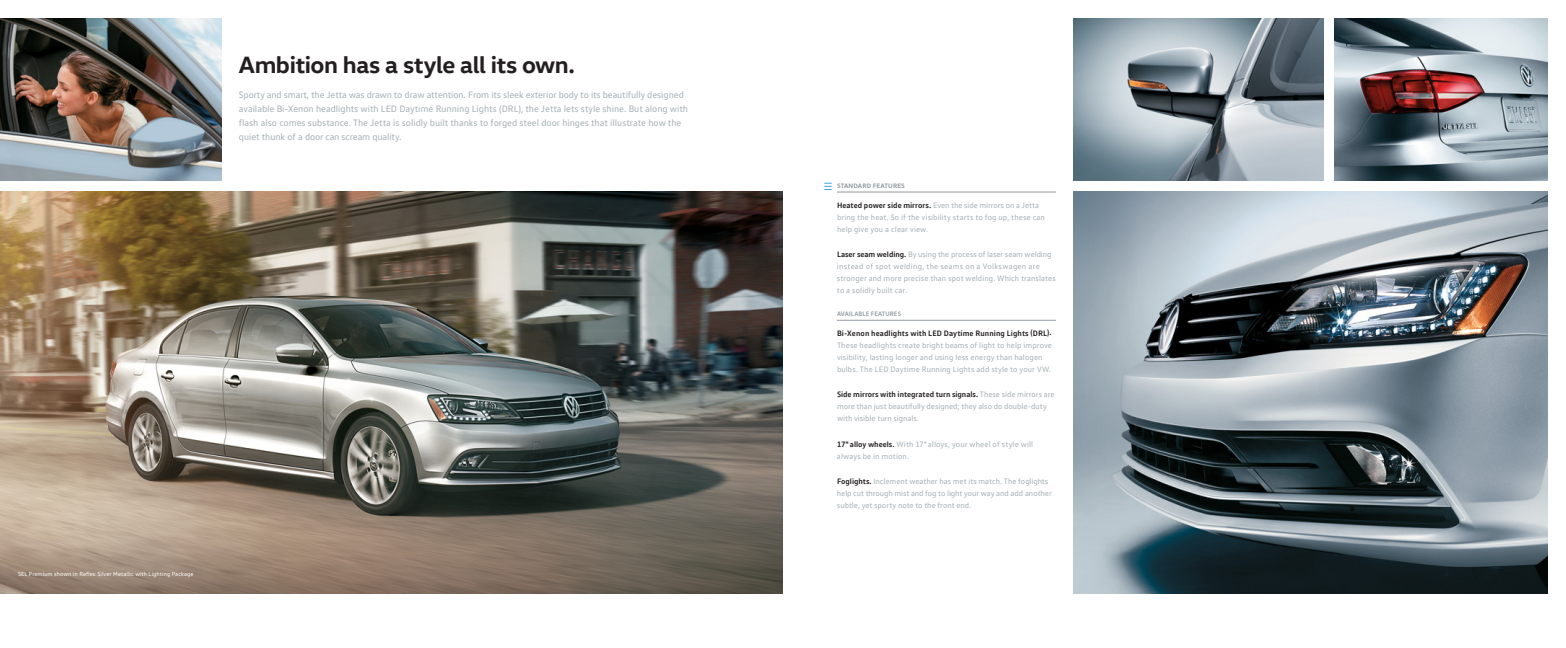
<style>
.page{position:relative;width:1566px;height:648px;background:#fff}
.page>*{position:absolute;margin:0;border:0;box-sizing:border-box;transform-origin:0 0}
.t1{font:700 24px "VW Head";letter-spacing:-.015em;color:#231f20}
.t2{font:9.5px/14px "VW Text";color:#a6aeb3}
.t3{font:8px/12px "VW Text";letter-spacing:.01em;color:#a6aeb3}
.t4{font:700 8px "VW Text";letter-spacing:.01em;color:#231f20}
.t5{font:700 6.5px "VW Text";letter-spacing:.015em;color:#939ba1}
.t6{font:700 6.5px "VW Head";letter-spacing:.015em;color:#939ba1}
.t7{font:6px "VW Text";letter-spacing:.01em;color:#fff}
.s1{font-weight:700;color:#231f20}
</style>
<div class="page">
<img style="left:1074px;top:18px;width:250px;height:163px">
<img style="left:1334px;top:18px;width:214px;height:163px">
<img style="left:0;top:192px;width:783px;height:402px">
<hr style="left:837px;top:320px;width:219px;height:1px;background:#939ba1">
<hr style="left:837px;top:192px;width:219px;height:1px;background:#939ba1">
<img style="left:1074px;top:192px;width:474px;height:402px">
<img style="left:0;top:18px;width:221px;height:163px">
<svg style="left:824px;top:183px;width:8px;height:7px"></svg>
<h1 class="t1" style="left:239px;top:57px;width:338px">Ambition has a style all its own.</h1>
<p class="t2" style="left:239px;top:89px;width:451px">Sporty and smart, the Jetta was drawn to draw attention. From its sleek exterior body to its beautifully designed available Bi-Xenon headlights with LED Daytime Running Lights (DRL), the Jetta lets style shine. But along with flash also comes substance. The Jetta is solidly built thanks to forged steel door hinges that illustrate how the quiet thunk of a door can scream quality.</p>
<p class="t7" style="left:18px;top:572px;width:177px">SEL Premium shown in Reflex Silver Metallic with Lighting Package</p>
<p class="t6" style="left:837px;top:183px;width:69px">STANDARD FEATURES</p>
<p class="t3" style="left:837px;top:200px;width:209px"><span class="s1">Heated power side mirrors.</span> Even the side mirrors on a Jetta bring the heat. So if the visibility starts to fog up, these can help give you a clear view.</p>
<p class="t3" style="left:837px;top:249px;width:220px"><span class="s1">Laser seam welding.</span> By using the process of laser seam welding instead of spot welding, the seams on a Volkswagen are stronger and more precise than spot welding. Which translates to a solidly built car.</p>
<p class="t5" style="left:837px;top:311px;width:66px">AVAILABLE FEATURES</p>
<p class="t4" style="left:837px;top:330px;width:216px">Bi-Xenon headlights with LED Daytime Running Lights (DRL).</p>
<p class="t3" style="left:837px;top:340px;width:217px">These headlights create bright beams of light to help improve visibility, lasting longer and using less energy than halogen bulbs. The LED Daytime Running Lights add style to your VW.</p>
<p class="t3" style="left:837px;top:389px;width:219px"><span class="s1">Side mirrors with integrated turn signals.</span> These side mirrors are more than just beautifully designed; they also do double-duty with visible turn signals.</p>
<p class="t3" style="left:837px;top:439px;width:198px"><span class="s1">17" alloy wheels.</span> With 17" alloys, your wheel of style will always be in motion.</p>
<p class="t3" style="left:837px;top:476px;width:216px"><span class="s1">Foglights.</span> Inclement weather has met its match. The foglights help cut through mist and fog to light your way and add another subtle, yet sporty note to the front end.</p>
</div>
